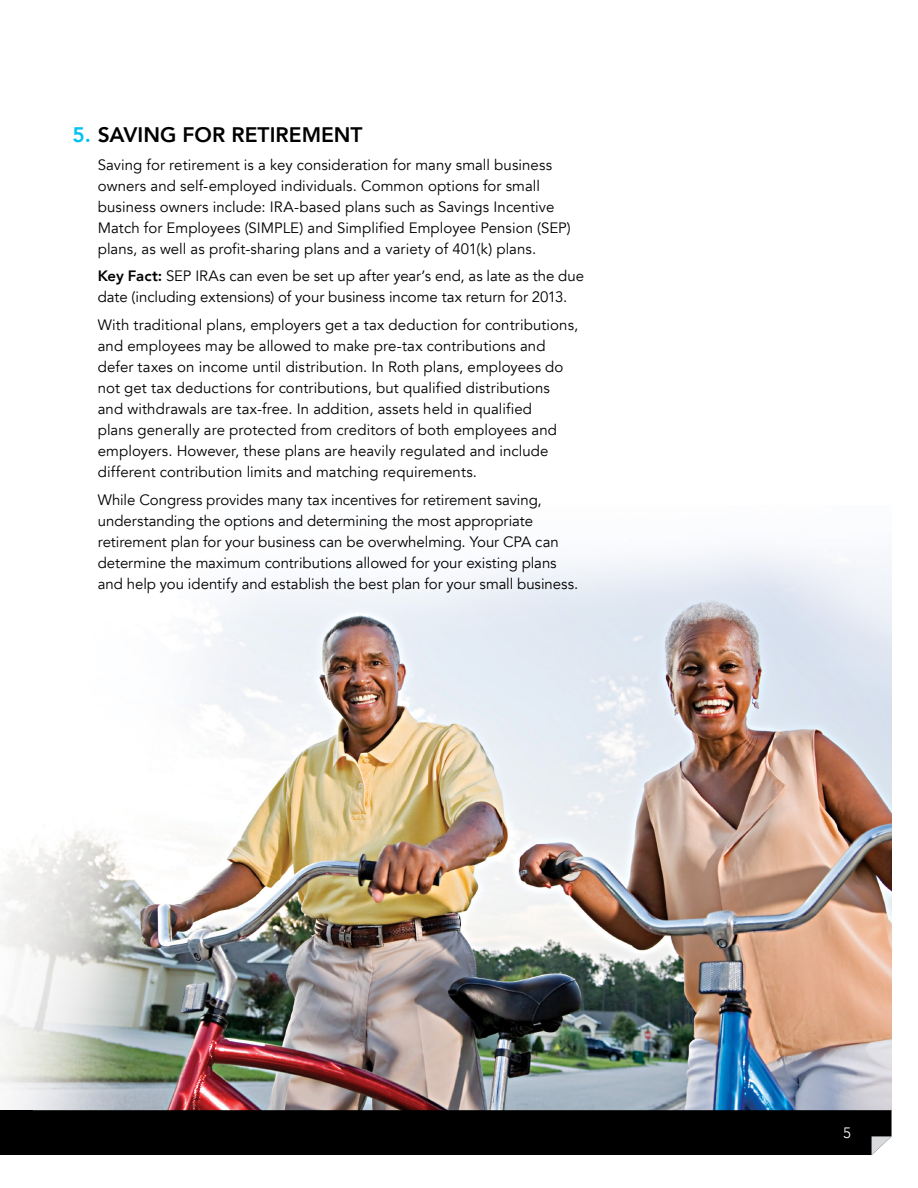
<style>
.page{position:relative;width:918px;height:1188px;background:#fff}
.page>*{position:absolute;margin:0;border:0;box-sizing:border-box;transform-origin:0 0}
.t1{font:800 21px "Avenir LT Com";color:#000}
.t2{font:15px/21px "Avenir LT Com";letter-spacing:.005em;color:#000}
.t3{font:300 15px "Avenir LT Com";color:#fff}
.s1{color:#00c1f3}
.s2{font-weight:800}
</style>
<div class="page">
<img style="left:0;top:552px;width:892px;height:558px">
<div style="left:32px;top:1110px;width:860px;height:45px;background:#000"></div>
<div style="left:0;top:1110px;width:32px;height:45px;background:#000"></div>
<h1 class="t1" style="left:72px;top:122px;width:292px"><span class="s1">5.</span> SAVIN G FOR RETIREMENT</h1>
<p class="t2" style="left:98px;top:154px;width:474px">Saving for retirement is a key consideration for many small business owners and self-employed individuals. Common options for small business owners include: IRA-based plans such as Savings Incentive Match for Employees (SIMPLE) and Simplified Employee Pension (SEP) plans, as well as profit-sharing plans and a variety of 401(k) plans.</p>
<p class="t2" style="left:98px;top:266px;width:488px"><span class="s2">Key Fact:</span> SEP IRAs can even be set up after year’s end, as late as the due date (including extensions) of your business income tax return for 2013.</p>
<p class="t2" style="left:98px;top:315px;width:482px">With traditional plans, employers get a tax deduction for contributions, and employees may be allowed to make pre-tax contributions and defer taxes on income until distribution. In Roth plans, employees do not get tax deductions for contributions, but qualified distributions and withdrawals are tax-free. In addition, assets held in qualified<br>plans generally are protected from creditors of both employees and employers. However, these plans are heavily regulated and include different contribution limits and matching requirements.</p>
<p class="t2" style="left:98px;top:490px;width:482px">While Congress provides many tax incentives for retirement saving, understanding the options and determining the most appropriate retirement plan for your business can be overwhelming. Your CPA can determine the maximum contributions allowed for your existing plans and help you identify and establish the best plan for your small business.</p>
<p class="t3" style="left:843px;top:1124px;width:9px">5</p>
</div>
